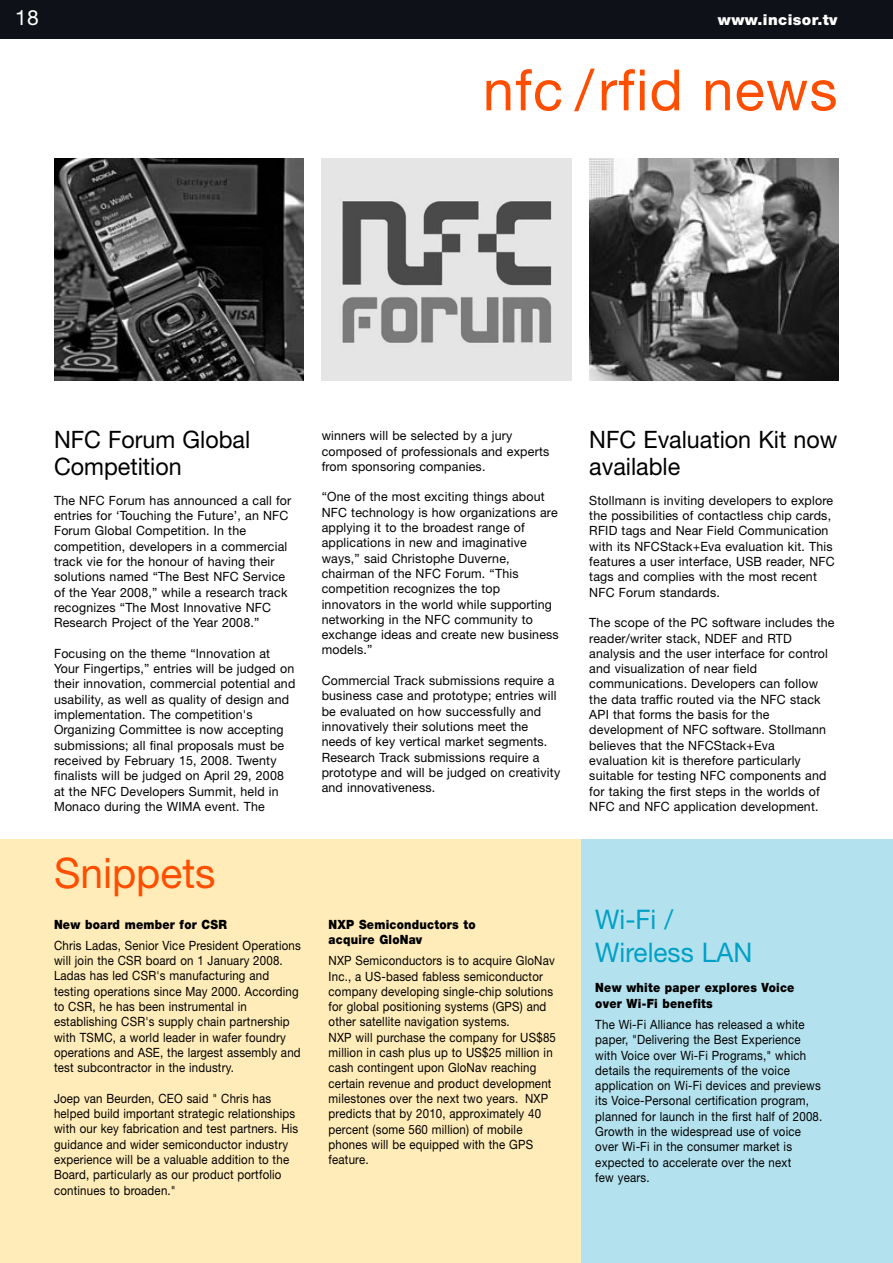
<style>
.page{position:relative;width:893px;height:1263px;background:#fff}
.page>*{position:absolute;margin:0;border:0;box-sizing:border-box;transform-origin:0 0}
.t1{font:57px "Helvetica Neue";letter-spacing:.02em;color:#ff4e00}
.t2{font:42px "Helvetica Neue";color:#ff4e00}
.t3{font:27px/33px "Helvetica Neue";color:#02a0c6}
.t4{font:24px/27px "Helvetica Neue";color:#000}
.t5{font:21px "Helvetica Neue";color:#fff}
.t6{font:900 15px "Helvetica Neue";letter-spacing:.025em;color:#fff}
.t7{font:12.75px/15.3px "Helvetica Neue";letter-spacing:.015em;color:#000}
.t8{font:12.75px/15.3px "Helvetica Neue";letter-spacing:.015em;color:#000;scale:.9 1}
.t9{font:900 12.75px/15.3px "Helvetica Neue";letter-spacing:.02em;color:#000;scale:.9 1}
</style>
<div class="page">
<div style="left:0;top:0;width:892px;height:38px;background:#0e1117"></div>
<img style="left:322px;top:158px;width:249px;height:223px">
<img style="left:589px;top:158px;width:249px;height:223px">
<img style="left:54px;top:158px;width:250px;height:222px">
<div style="left:0;top:840px;width:892px;height:423px;background:#ffecb8"></div>
<div style="left:581px;top:840px;width:311px;height:423px;background:#b3e2ee"></div>
<h3 class="t5" style="left:15px;top:10px;width:25px">18</h3>
<p class="t6" style="left:718px;top:15px;width:121px">www.incisor.tv</p>
<h1 class="t1" style="left:483px;top:70px;width:356px">nfc / rfid news</h1>
<h3 class="t4" style="left:54px;top:429px;width:198px">NFC Forum Global<br>Competition</h3>
<p class="t7" style="left:54px;top:494px;width:239px">The NFC Forum has announced a call for entries for ‘Touching the Future’, an NFC Forum Global Competition. In the competition, developers in a commercial track vie for the honour of having their solutions named “The Best NFC Service of the Year 2008,” while a research track recognizes “The Most Innovative NFC Research Project of the Year 2008.”</p>
<p class="t7" style="left:54px;top:647px;width:243px">Focusing on the theme “Innovation at Your Fingertips,” entries will be judged on their innovation, commercial potential and usability, as well as quality of design and implementation. The competition's Organizing Committee is now accepting submissions; all final proposals must be received by February 15, 2008. Twenty finalists will be judged on April 29, 2008 at the NFC Developers Summit, held in Monaco during the WIMA event. The</p>
<h2 class="t2" style="left:54px;top:858px;width:163px">Snippets</h2>
<p class="t9" style="left:54px;top:917px;width:193px">New board member for CSR</p>
<p class="t8" style="left:54px;top:939px;width:276px">Chris Ladas, Senior Vice President Operations will join the CSR board on 1 January 2008.<br>Ladas has led CSR's manufacturing and testing operations since May 2000. According to CSR, he has been instrumental in establishing CSR's supply chain partnership with TSMC, a world leader in wafer foundry operations and ASE, the largest assembly and test subcontractor in the industry.</p>
<p class="t8" style="left:54px;top:1092px;width:273px">Joep van Beurden, CEO said " Chris has helped build important strategic relationships with our key fabrication and test partners. His guidance and wider semiconductor industry experience will be a valuable addition to the Board, particularly as our product portfolio continues to broaden."</p>
<p class="t7" style="left:322px;top:429px;width:229px">winners will be selected by a jury composed of professionals and experts from sponsoring companies.</p>
<p class="t7" style="left:322px;top:491px;width:238px">“One of the most exciting things about NFC technology is how organizations are applying it to the broadest range of applications in new and imaginative ways,” said Christophe Duverne, chairman of the NFC Forum. “This competition recognizes the top innovators in the world while supporting networking in the NFC community to exchange ideas and create new business models.”</p>
<p class="t7" style="left:322px;top:674px;width:240px">Commercial Track submissions require a business case and prototype; entries will be evaluated on how successfully and innovatively their solutions meet the needs of key vertical market segments.<br>Research Track submissions require a prototype and will be judged on creativity and innovativeness.</p>
<p class="t9" style="left:328px;top:918px;width:165px">NXP Semiconductors to acquire GloNav</p>
<p class="t8" style="left:328px;top:954px;width:254px">NXP Semiconductors is to acquire GloNav Inc., a US-based fabless semiconductor company developing single-chip solutions for global positioning systems (GPS) and other satellite navigation systems.<br>NXP will purchase the company for US$85 million in cash plus up to US$25 million in cash contingent upon GloNav reaching certain revenue and product development milestones over the next two years. NXP predicts that by 2010, approximately 40 percent (some 560 million) of mobile phones will be equipped with the GPS feature.</p>
<h3 class="t4" style="left:589px;top:429px;width:250px">NFC Evaluation Kit now available</h3>
<p class="t7" style="left:589px;top:494px;width:247px">Stollmann is inviting developers to explore the possibilities of contactless chip cards, RFID tags and Near Field Communication with its NFCStack+Eva evaluation kit. This features a user interface, USB reader, NFC tags and complies with the most recent NFC Forum standards.</p>
<p class="t7" style="left:589px;top:616px;width:247px">The scope of the PC software includes the reader/writer stack, NDEF and RTD analysis and the user interface for control and visualization of near field communications. Developers can follow the data traffic routed via the NFC stack API that forms the basis for the development of NFC software. Stollmann believes that the NFCStack+Eva evaluation kit is therefore particularly suitable for testing NFC components and for taking the first steps in the worlds of NFC and NFC application development.</p>
<h3 class="t3" style="left:595px;top:905px;width:158px">Wi-Fi /<br>Wireless LAN</h3>
<p class="t9" style="left:595px;top:981px;width:223px">New white paper explores Voice over Wi-Fi benefits</p>
<p class="t8" style="left:595px;top:1018px;width:254px">The Wi-Fi Alliance has released a white paper, "Delivering the Best Experience with Voice over Wi-Fi Programs," which details the requirements of the voice application on Wi-Fi devices and previews its Voice-Personal certification program, planned for launch in the first half of 2008.<br>Growth in the widespread use of voice over Wi-Fi in the consumer market is expected to accelerate over the next<br>few years.</p>
</div>
